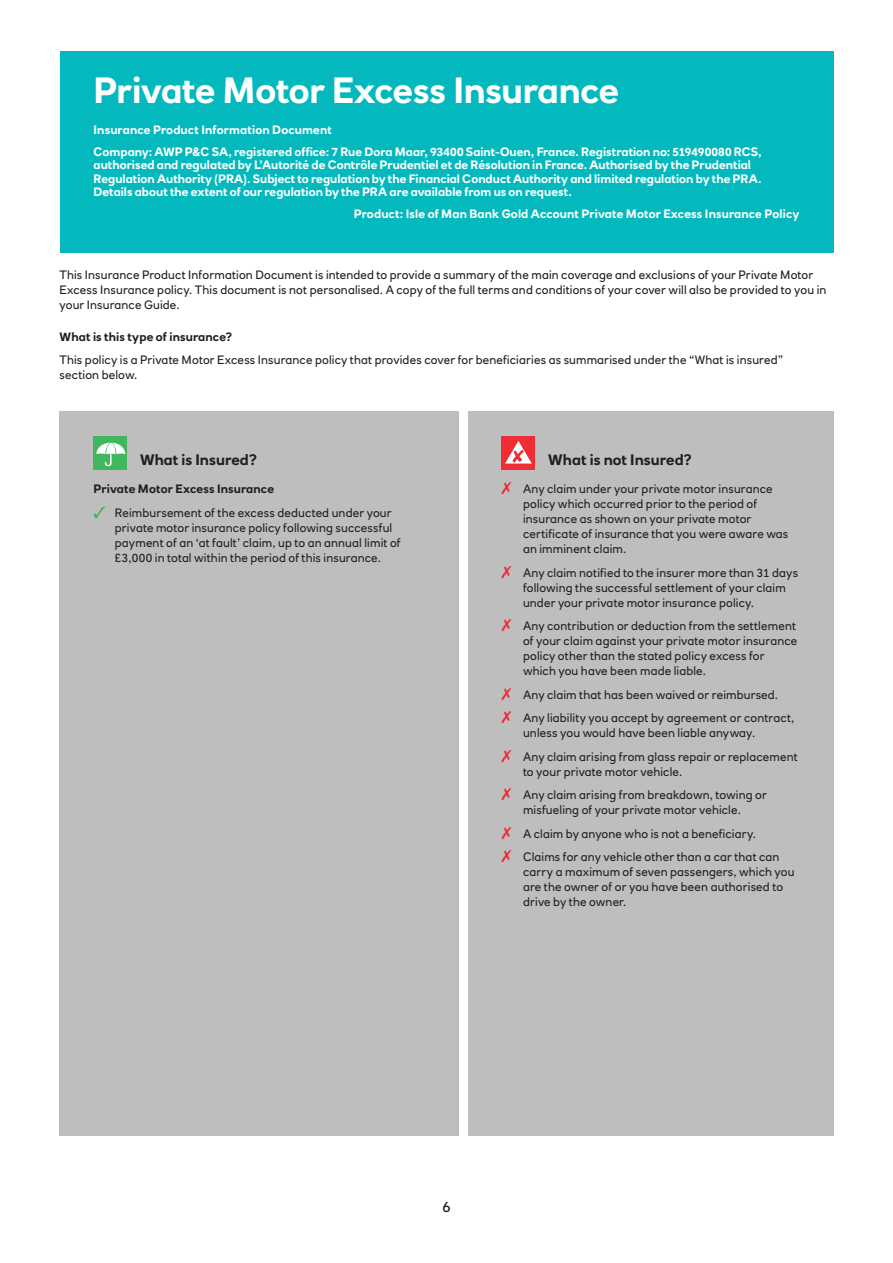
<style>
.page{position:relative;width:893px;height:1263px;background:#fff}
.page>*{position:absolute;margin:0;border:0;box-sizing:border-box;transform-origin:0 0}
.t1{font:700 36px "RN House Sans";letter-spacing:-.01em;color:#fff}
.t2{font:700 15px "RN House Sans";letter-spacing:.005em;color:#231f20}
.t3{font:15px "RN House Sans";color:#231f20}
.t4{font:12px/15px "RN House Sans";letter-spacing:.01em;color:#231f20}
.t5{font:700 12px/13.5px "RN House Sans";letter-spacing:.005em;color:#fff}
.t6{font:700 12px "RN House Sans";letter-spacing:.01em;color:#231f20}
.s1{color:#40b75c}
.s2{color:#ee2d34}
</style>
<div class="page">
<div style="left:60px;top:411px;width:399px;height:724px;background:#bfbebe"></div>
<div style="left:94px;top:436px;width:33px;height:34px;background:#40b75c"></div>
<svg style="left:96px;top:443px;width:29px;height:23px"></svg>
<div style="left:468px;top:411px;width:365px;height:724px;background:#bfbebe"></div>
<div style="left:502px;top:436px;width:33px;height:34px;background:#ee2d34"></div>
<svg style="left:505px;top:441px;width:27px;height:23px"></svg>
<div style="left:60px;top:51px;width:773px;height:201px;background:#03b9bd"></div>
<p class="t1" style="left:94px;top:68px;width:527px">Private Motor Excess Insurance</p>
<p class="t5" style="left:94px;top:123px;width:240px">Insurance Product Information Document</p>
<p class="t5" style="left:94px;top:145px;width:670px">Company: AWP P&amp;C SA, registered office: 7 Rue Dora Maar, 93400 Saint-Ouen, France. Registration no: 519490080 RCS, authorised and regulated by L’Autorité de Contrôle Prudentiel et de Résolution in France. Authorised by the Prudential Regulation Authority (PRA). Subject to regulation by the Financial Conduct Authority and limited regulation by the PRA.<br>Details about the extent of our regulation by the PRA are available from us on request.</p>
<p class="t5" style="left:354px;top:207px;width:447px">Product: Isle of Man Bank Gold Account Private Motor Excess Insurance Policy</p>
<p class="t4" style="left:60px;top:267px;width:768px">This Insurance Product Information Document is intended to provide a summary of the main coverage and exclusions of your Private Motor<br>Excess Insurance policy. This document is not personalised. A copy of the full terms and conditions of your cover will also be provided to you in your Insurance Guide.</p>
<p class="t6" style="left:60px;top:329px;width:174px">What is this type of insurance?</p>
<p class="t4" style="left:60px;top:353px;width:725px">This policy is a Private Motor Excess Insurance policy that provides cover for beneficiaries as summarised under the “What is insured” section below.</p>
<p class="t2" style="left:140px;top:450px;width:119px">What is Insured?</p>
<p class="t6" style="left:94px;top:481px;width:182px">Private Motor Excess Insurance</p>
<p class="t4" style="left:115px;top:505px;width:287px;text-indent:-21px"><span class="s1">✓</span> Reimbursement of the excess deducted under your private motor insurance policy following successful payment of an ‘at fault’ claim, up to an annual limit of £3,000 in total within the period of this insurance.</p>
<p class="t2" style="left:548px;top:450px;width:145px">What is not Insured?</p>
<p class="t4" style="left:523px;top:481px;width:267px;text-indent:-21px"><span class="s2">✗</span> Any claim under your private motor insurance policy which occurred prior to the period of insurance as shown on your private motor certificate of insurance that you were aware was an imminent claim.</p>
<p class="t4" style="left:523px;top:565px;width:277px;text-indent:-21px"><span class="s2">✗</span> Any claim notified to the insurer more than 31 days following the successful settlement of your claim under your private motor insurance policy.</p>
<p class="t4" style="left:523px;top:618px;width:276px;text-indent:-21px"><span class="s2">✗</span> Any contribution or deduction from the settlement of your claim against your private motor insurance policy other than the stated policy excess for which you have been made liable.</p>
<p class="t4" style="left:502px;top:687px;width:278px"><span class="s2">✗</span> Any claim that has been waived or reimbursed.</p>
<p class="t4" style="left:523px;top:710px;width:273px;text-indent:-21px"><span class="s2">✗</span> Any liability you accept by agreement or contract, unless you would have been liable anyway.</p>
<p class="t4" style="left:523px;top:749px;width:276px;text-indent:-21px"><span class="s2">✗</span> Any claim arising from glass repair or replacement to your private motor vehicle.</p>
<p class="t4" style="left:502px;top:787px;width:267px;text-align:center"><span class="s2">✗</span> Any claim arising from breakdown, towing or misfueling of your private motor vehicle.</p>
<p class="t4" style="left:502px;top:826px;width:256px"><span class="s2">✗</span> A claim by anyone who is not a beneficiary.</p>
<p class="t4" style="left:523px;top:849px;width:273px;text-indent:-21px"><span class="s2">✗</span> Claims for any vehicle other than a car that can carry a maximum of seven passengers, which you are the owner of or you have been authorised to drive by the owner.</p>
<p class="t3" style="left:442px;top:1197px;width:10px">6</p>
</div>
